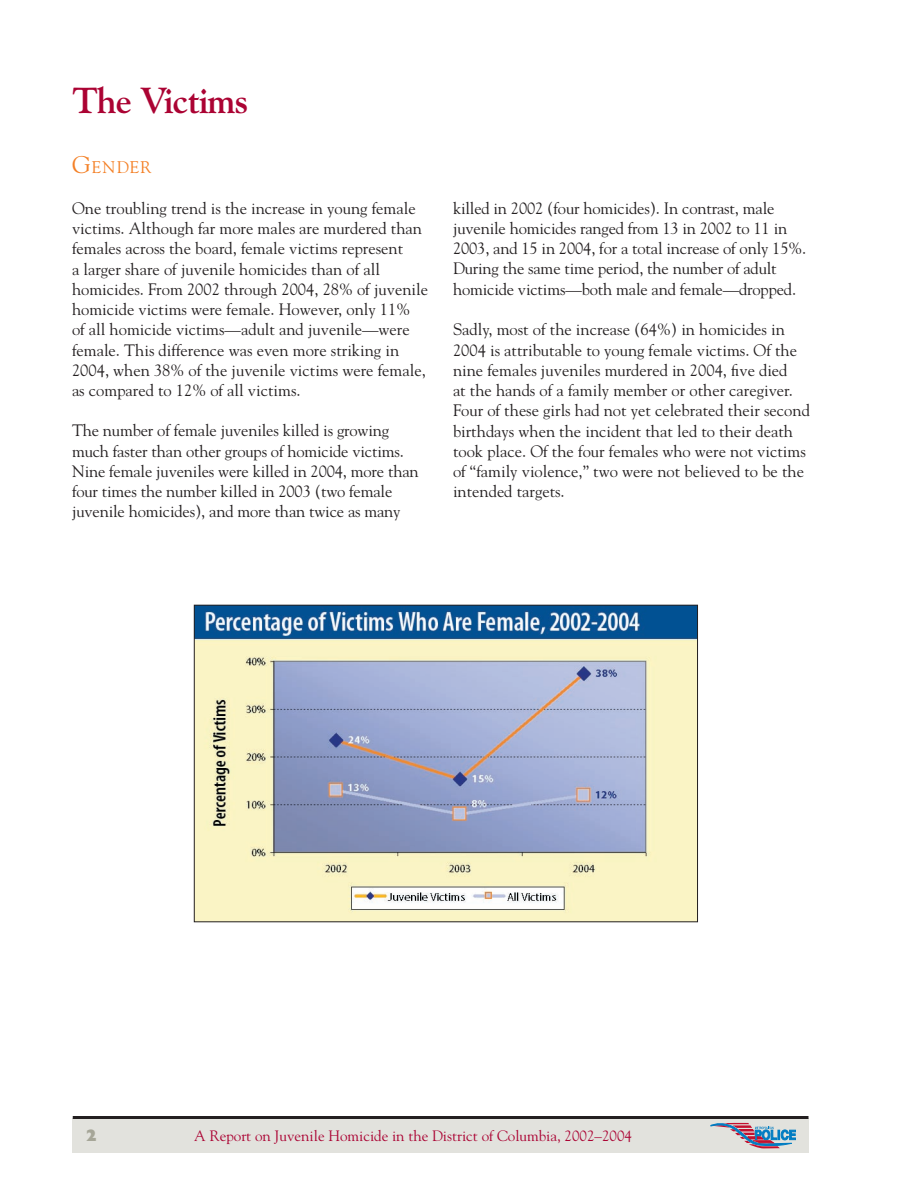
<style>
.page{position:relative;width:918px;height:1188px;background:#fff}
.page>*{position:absolute;margin:0;border:0;box-sizing:border-box;transform-origin:0 0}
.t1{font:700 36px "Goudy";letter-spacing:-.03em;color:#ab0333}
.t2{font:16.8px "Goudy";letter-spacing:.07em;color:#f48026}
.t3{font:16.5px/20.2px "Goudy";color:#231f20}
.t4{font:16.5px "Herald";color:#a6a698}
.t5{font:15px "Goudy";color:#ab0333}
.s1{font-size:24px}
</style>
<div class="page">
<div style="left:73px;top:1118px;width:736px;height:35px;background:#e2e2dd"></div>
<hr style="left:73px;top:1116px;width:735px;height:3px;background:#231f20">
<svg style="left:711px;top:1123px;width:85px;height:25px"></svg>
<img style="left:196px;top:607px;width:500px;height:313px">
<div style="left:194px;top:605px;width:504px;height:317px;border:1px solid #231f20"></div>
<h1 class="t1" style="left:72px;top:78px;width:178px">The Victims</h1>
<p class="t2" style="left:72px;top:157px;width:81px"><span class="s1">G</span>ENDER</p>
<p class="t3" style="left:72px;top:197px;width:358px">One troubling trend is the increase in young female victims. Although far more males are murdered than females across the board, female victims represent<br>a larger share of juvenile homicides than of all homicides. From 2002 through 2004, 28% of juvenile homicide victims were female. However, only 11%<br>of all homicide victims—adult and juvenile—were female. This difference was even more striking in 2004, when 38% of the juvenile victims were female, as compared to 12% of all victims.</p>
<p class="t3" style="left:72px;top:420px;width:348px">The number of female juveniles killed is growing much faster than other groups of homicide victims.<br>Nine female juveniles were killed in 2004, more than four times the number killed in 2003 (two female juvenile homicides), and more than twice as many</p>
<p class="t3" style="left:453px;top:197px;width:355px">killed in 2002 (four homicides). In contrast, male juvenile homicides ranged from 13 in 2002 to 11 in 2003, and 15 in 2004, for a total increase of only 15%.<br>During the same time period, the number of adult homicide victims—both male and female—dropped.</p>
<p class="t3" style="left:453px;top:319px;width:358px">Sadly, most of the increase (64%) in homicides in 2004 is attributable to young female victims. Of the nine females juveniles murdered in 2004, five died<br>at the hands of a family member or other caregiver.<br>Four of these girls had not yet celebrated their second birthdays when the incident that led to their death took place. Of the four females who were not victims of “family violence,” two were not believed to be the intended targets.</p>
<p class="t4" style="left:86px;top:1126px;width:12px">2</p>
<p class="t5" style="left:194px;top:1126px;width:439px">A Report on Juvenile Homicide in the District of Columbia, 2002–2004</p>
</div>
